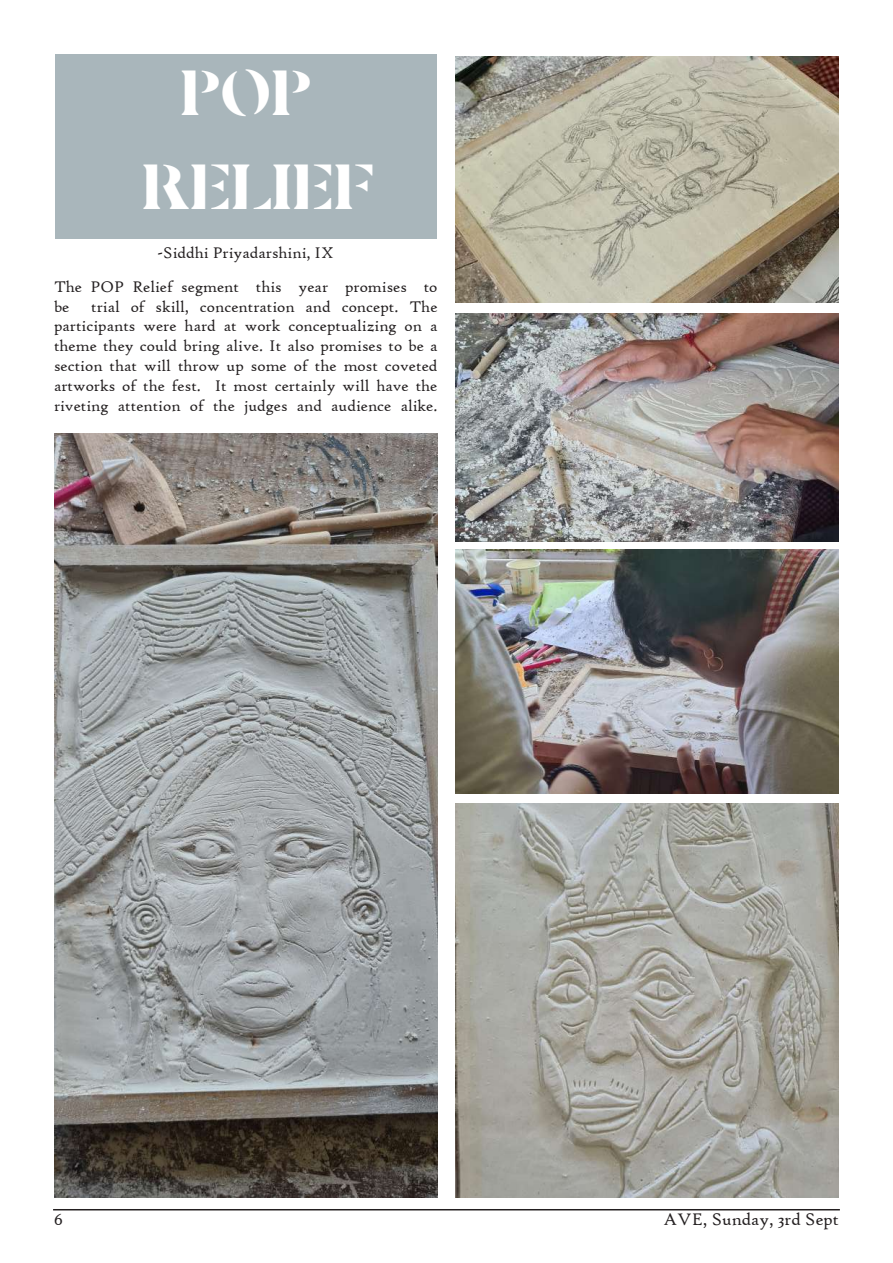
<style>
.page{position:relative;width:893px;height:1263px;background:#fff}
.page>*{position:absolute;margin:0;border:0;box-sizing:border-box;transform-origin:0 0}
.t1{font:700 39px "Policing Market";color:#fff}
.t2{font:18px "High Tower Text";color:#231f20}
.t3{font:16.5px/19.8px "High Tower Text";color:#231f20}
</style>
<div class="page">
<div style="left:55px;top:55px;width:382px;height:184px;background:#a9b6bb"></div>
<img style="left:54px;top:433px;width:383px;height:764px">
<img style="left:455px;top:549px;width:384px;height:245px">
<img style="left:455px;top:314px;width:384px;height:227px">
<img style="left:455px;top:56px;width:384px;height:247px">
<img style="left:455px;top:804px;width:384px;height:393px">
<hr style="left:53px;top:1209px;width:787px;height:1px;background:#231f20">
<h1 class="t1" style="left:180px;top:79px;width:133px">POP</h1>
<h1 class="t1" style="left:142px;top:172px;width:234px">RELIEF</h1>
<p class="t3" style="left:158px;top:243px;width:178px">-Siddhi Priyadarshini, IX</p>
<p class="t3" style="left:54px;top:277px;width:385px">The POP Relief segment this year promises to be</p>
<p class="t3" style="left:54px;top:296px;width:385px;text-align:justify;text-indent:37px">trial of skill, concentration and concept. The participants were hard at work conceptualizing on a theme they could bring alive. It also promises to be a section that will throw up some of the most coveted artworks of the fest. It most certainly will have the riveting attention of the judges and audience alike.</p>
<p class="t2" style="left:54px;top:1209px;width:10px">6</p>
<p class="t2" style="left:663px;top:1209px;width:177px">AVE, Sunday, 3rd Sept</p>
</div>
